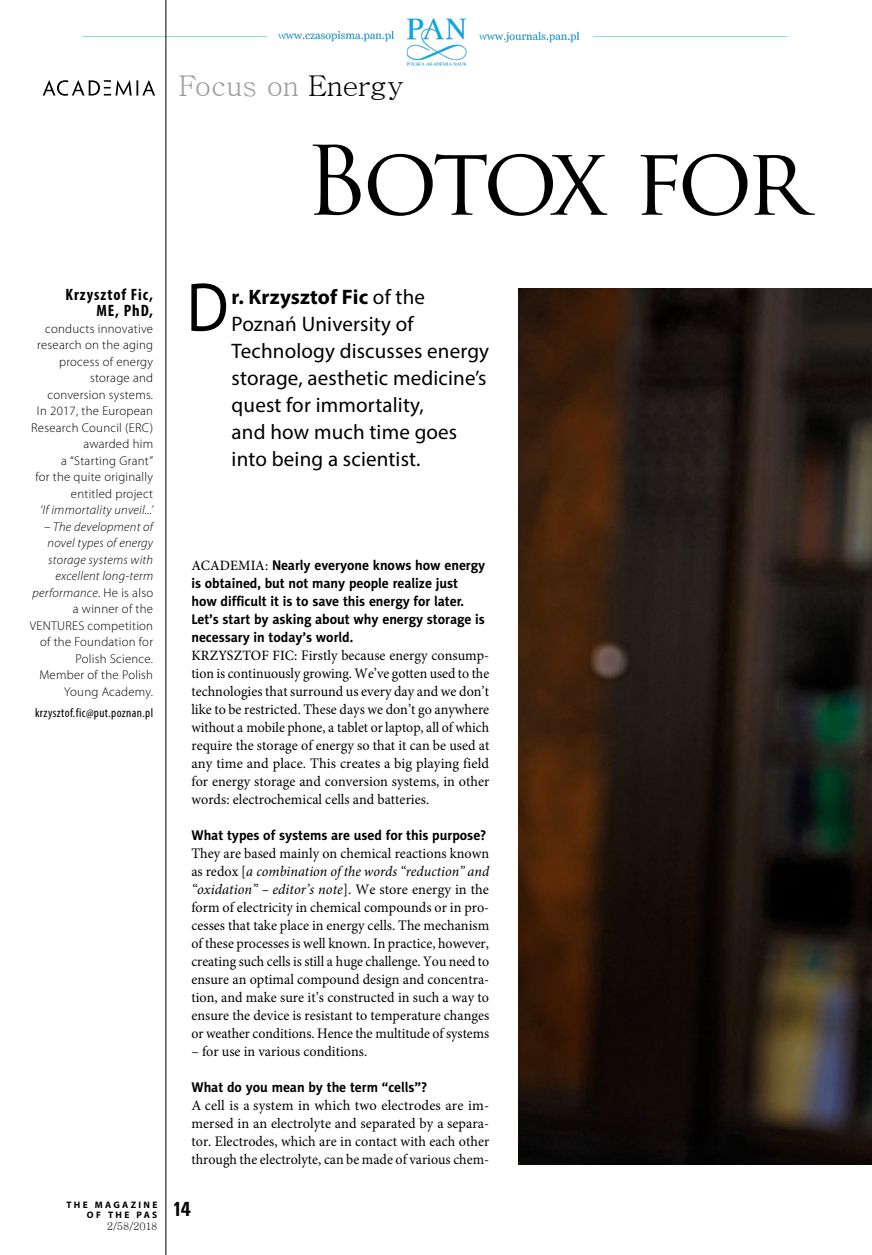
<style>
.page{position:relative;width:872px;height:1255px;background:#fff}
.page>*{position:absolute;margin:0;border:0;box-sizing:border-box;transform-origin:0 0}
.t1{font:93px "Trajan Pro";letter-spacing:-.065em;color:#000}
.t2{font:69.75px "Myriad Pro";color:#000;scale:.9 1}
.t3{font:28.5px "Batang";letter-spacing:-.015em;color:#9d9d9c}
.t4{font:21px/27px "Myriad Pro";letter-spacing:.01em;color:#000}
.t5{font:700 condensed 21px "Unitus TEE";color:#000}
.t6{font:700 condensed 16.5px/16.5px "Myriad Pro";letter-spacing:.06em;color:#000;text-align:right}
.t7{font:14.55px/18px "Minion Pro";color:#000;text-align:justify}
.t8{font:700 14.1px/18px "Naomi Sans EFN";letter-spacing:-.005em;color:#000}
.t9{font:300 12.75px/16.5px "Myriad Pro";letter-spacing:.02em;color:#000;text-align:right}
.t10{font:condensed 12.75px "Myriad Pro";letter-spacing:.03em;color:#000}
.t11{font:italic 300 12.75px "Myriad Pro";letter-spacing:.02em;color:#000}
.t12{font:10.5px "Batang";letter-spacing:-.025em;color:#000}
.t13{font:700 9.45px/10.5px "Myriad Pro";letter-spacing:.245em;color:#000;text-align:right}
.s1{color:#000}
.s2{font-style:italic}
.s3{font-weight:700}
.s4{font-family:"Minion Pro";font-weight:500;font-size:14.25px}
.s5{font-weight:500;font-size:14.25px}
</style>
<div class="page">
<img style="left:82px;top:15px;width:706px;height:54px">
<hr style="left:166px;top:0;width:1px;height:1254px;background:#000">
<img style="left:519px;top:288px;width:353px;height:875px">
<svg style="left:43px;top:80px;width:112px;height:16px"></svg>
<h3 class="t3" style="left:179px;top:71px;width:227px">Focus on <span class="s1">Energy</span></h3>
<h1 class="t1" style="left:304px;top:122px;width:505px">Botox for</h1>
<p class="t6" style="left:65px;top:285px;width:89px">Krzysztof Fic,<br>ME, PhD,</p>
<p class="t9" style="left:31px;top:320px;width:123px">conducts innovative research on the aging process of energy storage and conversion systems.<br>In 2017, the European<br>Research Council (ERC) awarded him<br>a “Starting Grant”<br>for the quite originally entitled project</p>
<p class="t11" style="left:40px;top:503px;width:114px">‘If immortality unveil...’</p>
<p class="t9" style="left:30px;top:518px;width:125px"><span class="s2">– The development of novel types of energy storage systems with excellent long-term performance</span>. He is also a winner of the<br>VENTURES competition of the Foundation for<br>Polish Science.<br>Member of the Polish<br>Young Academy.</p>
<p class="t10" style="left:35px;top:704px;width:120px">krzysztof.fic@put.poznan.pl</p>
<p class="t13" style="left:67px;top:1198px;width:92px">THE MAGAZINE<br>OF THE PAS</p>
<p class="t12" style="left:107px;top:1221px;width:52px">2/58/2018</p>
<h2 class="t2" style="left:187px;top:264px;width:48px">D</h2>
<h3 class="t4" style="left:232px;top:283px;width:259px"><span class="s3">r. Krzysztof Fic</span> of the<br>Poznań University of<br>Technology discusses energy storage, aesthetic medicine’s quest for immortality,<br>and how much time goes into being a scientist.</h3>
<p class="t8" style="left:191px;top:556px;width:295px"><span class="s4">ACADEMIA:</span> Nearly everyone knows how energy is obtained, but not many people realize just how difficult it is to save this energy for later.<br>Let’s start by asking about why energy storage is necessary in today’s world.</p>
<p class="t7" style="left:191px;top:646px;width:299px"><span class="s5">KRZYSZTOF FIC:</span> Firstly because energy consump&shy;tion is continuously growing. We’ve gotten used to the technologies that surround us every day and we don’t like to be restricted. These days we don’t go anywhere without a mobile phone, a tablet or laptop, all of which require the storage of energy so that it can be used at any time and place. This creates a big playing field for energy storage and conversion systems, in other words: electrochemical cells and batteries.</p>
<p class="t8" style="left:191px;top:826px;width:296px">What types of systems are used for this purpose?</p>
<p class="t7" style="left:191px;top:844px;width:299px">They are based mainly on chemical reactions known as redox [<span class="s2">a combination of the words “reduction” and “oxidation” – editor’s note</span>]. We store energy in the form of electricity in chemical compounds or in pro&shy;cesses that take place in energy cells. The mechanism of these processes is well known. In practice, however, creating such cells is still a huge challenge. You need to ensure an optimal compound design and concentra&shy;tion, and make sure it’s constructed in such a way to ensure the device is resistant to temperature changes or weather conditions. Hence the multitude of systems</p>
<p class="t7" style="left:191px;top:1042px;width:177px">– for use in various conditions.</p>
<p class="t8" style="left:191px;top:1078px;width:237px">What do you mean by the term “cells”?</p>
<p class="t7" style="left:191px;top:1096px;width:299px">A cell is a system in which two electrodes are im&shy;mersed in an electrolyte and separated by a separa&shy;tor. Electrodes, which are in contact with each other through the electrolyte, can be made of various chem-</p>
<h3 class="t5" style="left:172px;top:1196px;width:20px">14</h3>
</div>
